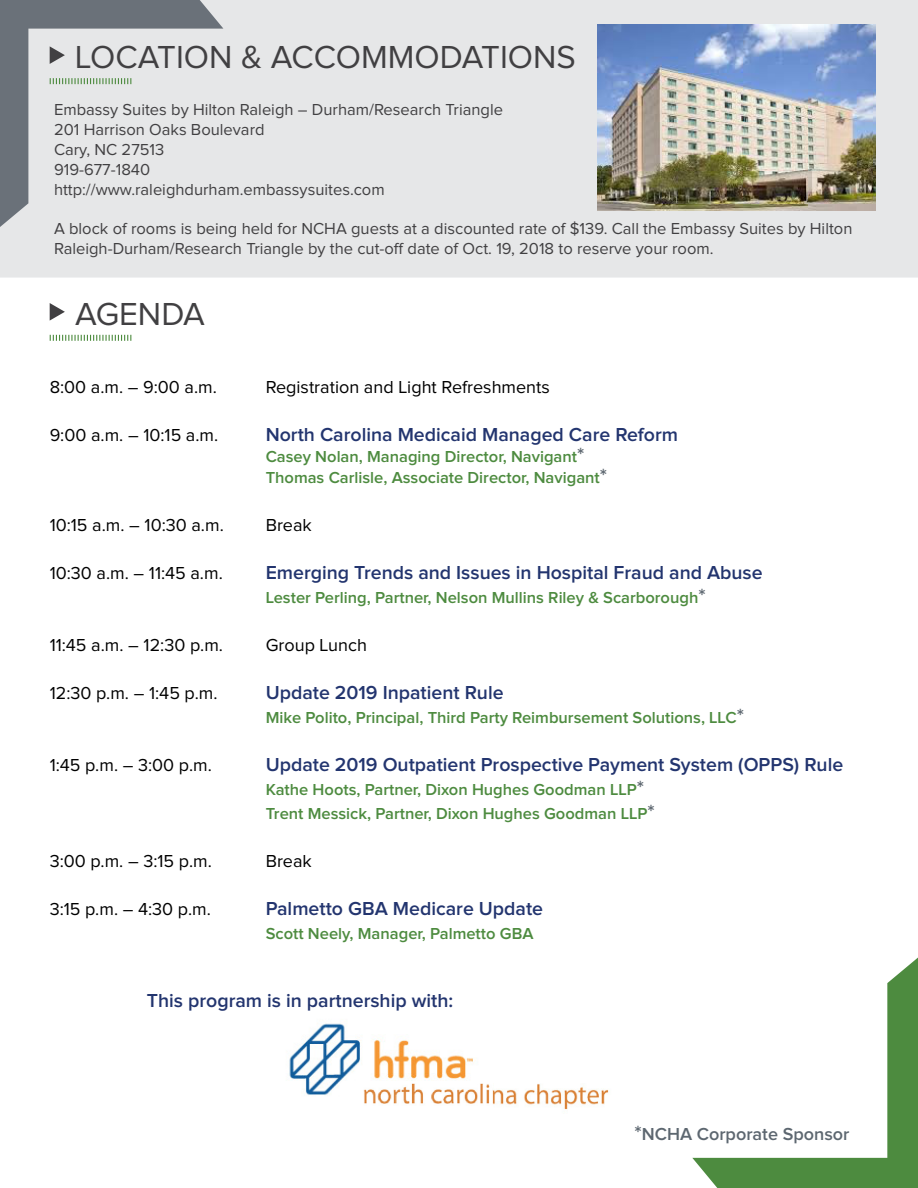
<style>
.page{position:relative;width:918px;height:1188px;background:#fff}
.page>*{position:absolute;margin:0;border:0;box-sizing:border-box;transform-origin:0 0}
.t1{font:33px "Proxima Nova";color:#414042}
.t2{font:600 19.5px "Proxima Nova";color:#23356f}
.t3{font:18px "Proxima Nova";color:#000}
.t4{font:600 18px "Proxima Nova";color:#5d6770}
.t5{font:16.5px/19.8px "Proxima Nova";color:#414042}
.t6{font:600 16.5px/21px "Proxima Nova";color:#4d8b3f}
.s1{font-size:21px;color:#5d6770}
.s2{font-size:21px}
</style>
<div class="page">
<div style="left:0;top:0;width:918px;height:278px;background:#e6e7e8"></div>
<svg style="left:0;top:0;width:223px;height:227px;background:#c9ccce"></svg>
<svg style="left:692px;top:958px;width:226px;height:230px"></svg>
<svg style="left:50px;top:78px;width:81px;height:6px"></svg>
<svg style="left:50px;top:46px;width:15px;height:18px"></svg>
<svg style="left:50px;top:335px;width:81px;height:6px"></svg>
<svg style="left:50px;top:303px;width:15px;height:18px"></svg>
<img style="left:597px;top:25px;width:279px;height:185px">
<img style="left:289px;top:1023px;width:184px;height:72px">
<img style="left:493px;top:1084px;width:116px;height:26px">
<img style="left:359px;top:1083px;width:134px;height:21px">
<h1 class="t1" style="left:75px;top:39px;width:502px">LOCATION &amp; ACCOMMODATIONS</h1>
<p class="t5" style="left:54px;top:100px;width:451px">Embassy Suites by Hilton Raleigh – Durham/Research Triangle 201 Harrison Oaks Boulevard<br>Cary, NC 27513<br>919-677-1840<br>http://www.raleighdurham.embassysuites.com</p>
<p class="t5" style="left:54px;top:219px;width:800px">A block of rooms is being held for NCHA guests at a discounted rate of $139. Call the Embassy Suites by Hilton<br>Raleigh-Durham/Research Triangle by the cut-off date of Oct. 19, 2018 to reserve your room.</p>
<h1 class="t1" style="left:75px;top:295px;width:131px">AGENDA</h1>
<p class="t3" style="left:50px;top:377px;width:169px">8:00 a.m. – 9:00 a.m.</p>
<p class="t3" style="left:266px;top:377px;width:286px">Registration and Light Refreshments</p>
<p class="t3" style="left:50px;top:425px;width:170px">9:00 a.m. – 10:15 a.m.</p>
<p class="t2" style="left:266px;top:423px;width:414px">North Carolina Medicaid Managed Care Reform</p>
<p class="t6" style="left:266px;top:446px;width:343px">Casey Nolan, Managing Director, Navigant<span class="s1">*<br></span>Thomas Carlisle, Associate Director, Navigant<span class="s1">*</span></p>
<p class="t3" style="left:50px;top:515px;width:176px">10:15 a.m. – 10:30 a.m.</p>
<p class="t3" style="left:266px;top:515px;width:48px">Break</p>
<p class="t3" style="left:50px;top:563px;width:175px">10:30 a.m. – 11:45 a.m.</p>
<p class="t2" style="left:266px;top:561px;width:499px">Emerging Trends and Issues in Hospital Fraud and Abuse</p>
<p class="t6" style="left:266px;top:587px;width:442px">Lester Perling, Partner, Nelson Mullins Riley &amp; Scarborough<span class="s1">*</span></p>
<p class="t3" style="left:50px;top:635px;width:175px">11:45 a.m. – 12:30 p.m.</p>
<p class="t3" style="left:266px;top:635px;width:103px">Group Lunch</p>
<p class="t3" style="left:50px;top:683px;width:169px">12:30 p.m. – 1:45 p.m.</p>
<p class="t2" style="left:266px;top:681px;width:239px">Update 2019 Inpatient Rule</p>
<p class="t6" style="left:266px;top:707px;width:480px">Mike Polito, Principal, Third Party Reimbursement Solutions, LLC<span class="s1">*</span></p>
<p class="t3" style="left:50px;top:755px;width:164px">1:45 p.m. – 3:00 p.m.</p>
<p class="t2" style="left:266px;top:753px;width:579px">Update 2019 Outpatient Prospective Payment System (OPPS) Rule</p>
<p class="t6" style="left:266px;top:778px;width:391px;line-height:24px">Kathe Hoots, Partner, Dixon Hughes Goodman LLP<span class="s1">*<br></span>Trent Messick, Partner, Dixon Hughes Goodman LLP<span class="s1">*</span></p>
<p class="t3" style="left:50px;top:851px;width:164px">3:00 p.m. – 3:15 p.m.</p>
<p class="t3" style="left:266px;top:851px;width:48px">Break</p>
<p class="t3" style="left:50px;top:899px;width:163px">3:15 p.m. – 4:30 p.m.</p>
<p class="t2" style="left:266px;top:897px;width:279px">Palmetto GBA Medicare Update</p>
<p class="t6" style="left:266px;top:923px;width:269px">Scott Neely, Manager, Palmetto GBA</p>
<p class="t2" style="left:147px;top:990px;width:308px">This program is in partnership with:</p>
<p class="t4" style="left:634px;top:1124px;width:216px"><span class="s2">*</span>NCHA Corporate Sponsor</p>
</div>
